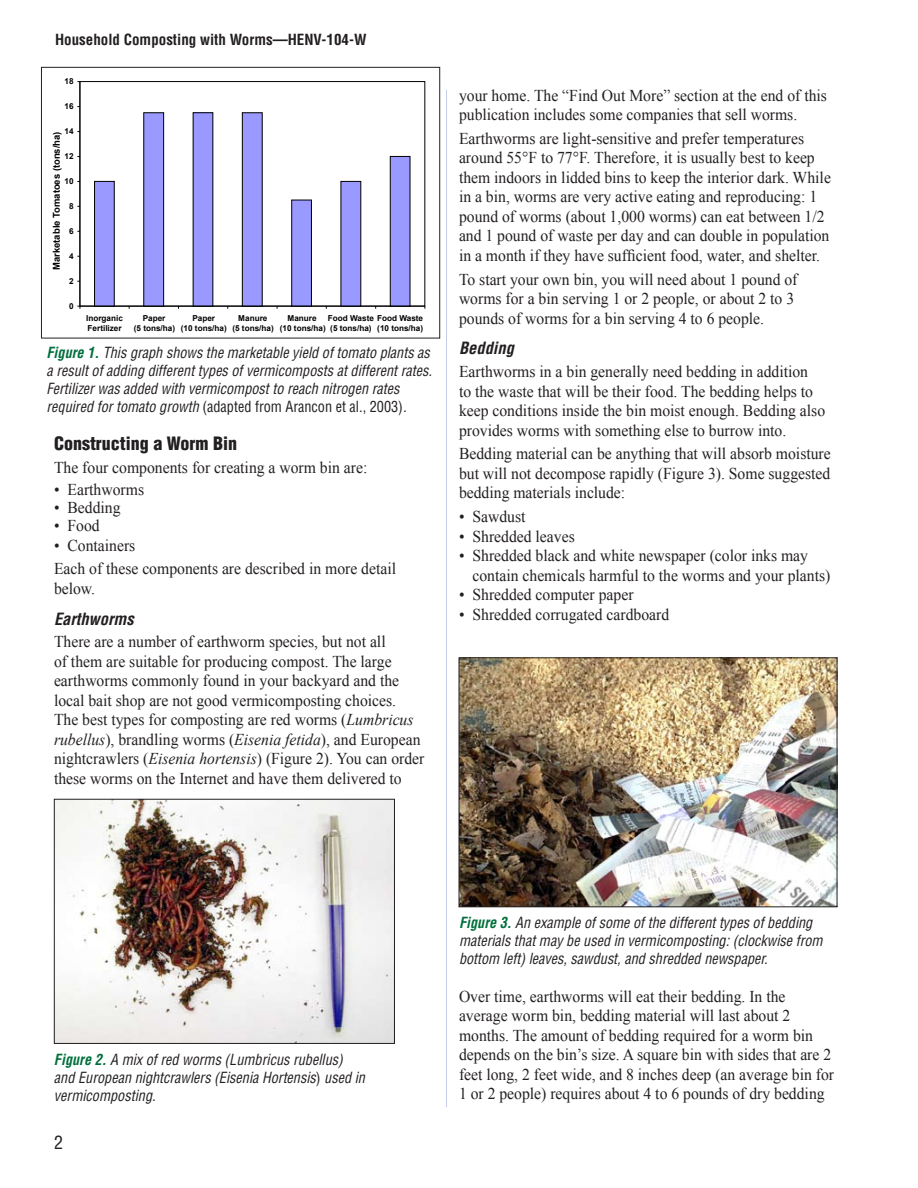
<style>
.page{position:relative;width:918px;height:1188px;background:#fff}
.page>*{position:absolute;margin:0;border:0;box-sizing:border-box;transform-origin:0 0}
.t1{font:900 condensed 18px "Helvetica";color:#231f20}
.t2{font:condensed 18px "Helvetica";color:#231f20}
.t3{font:16.5px/19.5px "Times New Roman";color:#231f20;scale:.95 1}
.t4{font:italic 700 condensed 16.5px "Helvetica";color:#231f20}
.t5{font:italic condensed 15px/18px "Helvetica";color:#231f20;scale:.95 1}
.t6{font:700 condensed 15px "Helvetica";color:#231f20}
.t7{font:700 9.45px "Arial";color:#000}
.t8{font:700 8.25px/10.1px "Arial";color:#000;text-align:center}
.s1{font-weight:700;color:#006f3c}
.s2{font-style:normal}
.s3{font-style:italic}
</style>
<div class="page">
<hr style="left:446px;top:90px;width:1px;height:1017px;background:#c6cde7">
<div style="left:80px;top:81px;width:345px;height:225px;border:1px solid #000"></div>
<div style="left:94px;top:181px;width:21px;height:126px;background:#99f;border:1px solid #000"></div>
<div style="left:143px;top:112px;width:21px;height:195px;background:#99f;border:1px solid #000"></div>
<div style="left:193px;top:113px;width:20px;height:193px;background:#99f"></div>
<div style="left:242px;top:112px;width:21px;height:195px;background:#99f;border:1px solid #000"></div>
<div style="left:292px;top:200px;width:19px;height:106px;background:#99f"></div>
<div style="left:291px;top:200px;width:21px;height:107px;border:1px solid #000"></div>
<div style="left:341px;top:181px;width:20px;height:126px;background:#99f"></div>
<div style="left:390px;top:156px;width:20px;height:151px;background:#99f;border:1px solid #000"></div>
<hr style="left:80px;top:82px;width:1px;height:224px;background:#000">
<hr style="left:80px;top:306px;width:345px;height:1px;background:#000">
<div style="left:41px;top:67px;width:399px;height:271px;border:1px solid #231f20"></div>
<img style="left:56px;top:801px;width:337px;height:241px">
<div style="left:54px;top:799px;width:341px;height:245px;border:1px solid #231f20"></div>
<img style="left:461px;top:659px;width:374px;height:246px">
<div style="left:459px;top:657px;width:378px;height:250px;border:1px solid #231f20"></div>
<p class="t6" style="left:55px;top:31px;width:313px">Household Composting with Worms—HENV-104-W</p>
<p class="t8" style="left:64px;top:76px;width:11px">18</p>
<p class="t8" style="left:64px;top:101px;width:11px">16</p>
<p class="t8" style="left:64px;top:126px;width:11px">14</p>
<p class="t7" style="left:51px;top:270px;width:140px;rotate:-90deg">Marketable Tomatoes (tons/ha)</p>
<p class="t8" style="left:64px;top:151px;width:11px">12</p>
<p class="t8" style="left:64px;top:176px;width:11px">10</p>
<p class="t8" style="left:69px;top:201px;width:6px">8</p>
<p class="t8" style="left:69px;top:226px;width:6px">6</p>
<p class="t8" style="left:69px;top:251px;width:6px">4</p>
<p class="t8" style="left:69px;top:276px;width:6px">2</p>
<p class="t8" style="left:69px;top:301px;width:6px">0</p>
<p class="t8" style="left:86px;top:313px;width:38px;text-align:left">Inorganic<br>Fertilizer</p>
<p class="t8" style="left:134px;top:313px;width:43px">Paper<br>(5 tons/ha)</p>
<p class="t8" style="left:181px;top:313px;width:47px">Paper<br>(10 tons/ha)</p>
<p class="t8" style="left:232px;top:313px;width:43px">Manure<br>(5 tons/ha)</p>
<p class="t8" style="left:280px;top:313px;width:47px">Manure<br>(10 tons/ha)</p>
<p class="t8" style="left:328px;top:313px;width:97px;text-align:left">Food Waste Food Waste (5 tons/ha)</p>
<p class="t8" style="left:377px;top:323px;width:47px">(10 tons/ha)</p>
<p class="t5" style="left:46px;top:344px;width:407px"><span class="s1">Figure 1.</span> This graph shows the marketable yield of tomato plants as a result of adding different types of vermicomposts at different rates.<br>Fertilizer was added with vermicompost to reach nitrogen rates required for tomato growth <span class="s2">(adapted from Arancon et al., 2003)</span>.</p>
<p class="t1" style="left:54px;top:432px;width:185px">Constructing a Worm Bin</p>
<p class="t3" style="left:54px;top:457px;width:331px">The four components for creating a worm bin are:</p>
<p class="t3" style="left:54px;top:480px;width:96px">• Earthworms</p>
<p class="t3" style="left:54px;top:498px;width:72px">• Bedding</p>
<p class="t3" style="left:54px;top:516px;width:50px">• Food</p>
<p class="t3" style="left:54px;top:533px;width:362px;line-height:23.9px">• Containers<br>Each of these components are described in more detail</p>
<p class="t3" style="left:54px;top:578px;width:45px">below.</p>
<p class="t4" style="left:54px;top:609px;width:81px">Earthworms</p>
<p class="t3" style="left:54px;top:632px;width:391px">There are a number of earthworm species, but not all<br>of them are suitable for producing compost. The large earthworms commonly found in your backyard and the local bait shop are not good vermicomposting choices.<br>The best types for composting are red worms (<span class="s3">Lumbricus rubellus</span>), brandling worms (<span class="s3">Eisenia fetida</span>), and European nightcrawlers (<span class="s3">Eisenia hortensis</span>) (Figure 2). You can order these worms on the Internet and have them delivered to</p>
<p class="t3" style="left:459px;top:85px;width:389px">your home. The “Find Out More” section at the end of this publication includes some companies that sell worms.</p>
<p class="t3" style="left:459px;top:128px;width:393px">Earthworms are light-sensitive and prefer temperatures around 55°F to 77°F. Therefore, it is usually best to keep them indoors in lidded bins to keep the interior dark. While in a bin, worms are very active eating and reproducing: 1 pound of worms (about 1,000 worms) can eat between 1/2 and 1 pound of waste per day and can double in population in a month if they have sufficient food, water, and shelter.</p>
<p class="t3" style="left:459px;top:269px;width:358px">To start your own bin, you will need about 1 pound of worms for a bin serving 1 or 2 people, or about 2 to 3 pounds of worms for a bin serving 4 to 6 people.</p>
<p class="t4" style="left:459px;top:338px;width:57px">Bedding</p>
<p class="t3" style="left:459px;top:362px;width:387px">Earthworms in a bin generally need bedding in addition<br>to the waste that will be their food. The bedding helps to keep conditions inside the bin moist enough. Bedding also provides worms with something else to burrow into.</p>
<p class="t3" style="left:459px;top:444px;width:393px;text-align:justify">Bedding material can be anything that will absorb moisture but will not decompose rapidly (Figure 3). Some suggested bedding materials include:</p>
<p class="t3" style="left:459px;top:507px;width:72px">• Sawdust</p>
<p class="t3" style="left:459px;top:526px;width:123px">• Shredded leaves</p>
<p class="t3" style="left:472px;top:546px;width:378px;text-indent:-13px">• Shredded black and white newspaper (color inks may contain chemicals harmful to the worms and your plants)</p>
<p class="t3" style="left:459px;top:585px;width:185px">• Shredded computer paper</p>
<p class="t3" style="left:459px;top:604px;width:223px">• Shredded corrugated cardboard</p>
<p class="t5" style="left:54px;top:1050px;width:329px"><span class="s1">Figure 2.</span> A mix of red worms (Lumbricus rubellus) and European nightcrawlers (Eisenia Hortensis<span class="s2">)</span> used in vermicomposting.</p>
<p class="t2" style="left:54px;top:1131px;width:10px">2</p>
<p class="t5" style="left:459px;top:914px;width:384px"><span class="s1">Figure 3.</span> An example of some of the different types of bedding materials that may be used in vermicomposting: (clockwise from bottom left) leaves, sawdust, and shredded newspaper.</p>
<p class="t3" style="left:459px;top:986px;width:396px">Over time, earthworms will eat their bedding. In the average worm bin, bedding material will last about 2 months. The amount of bedding required for a worm bin depends on the bin’s size. A square bin with sides that are 2 feet long, 2 feet wide, and 8 inches deep (an average bin for 1 or 2 people) requires about 4 to 6 pounds of dry bedding</p>
</div>
